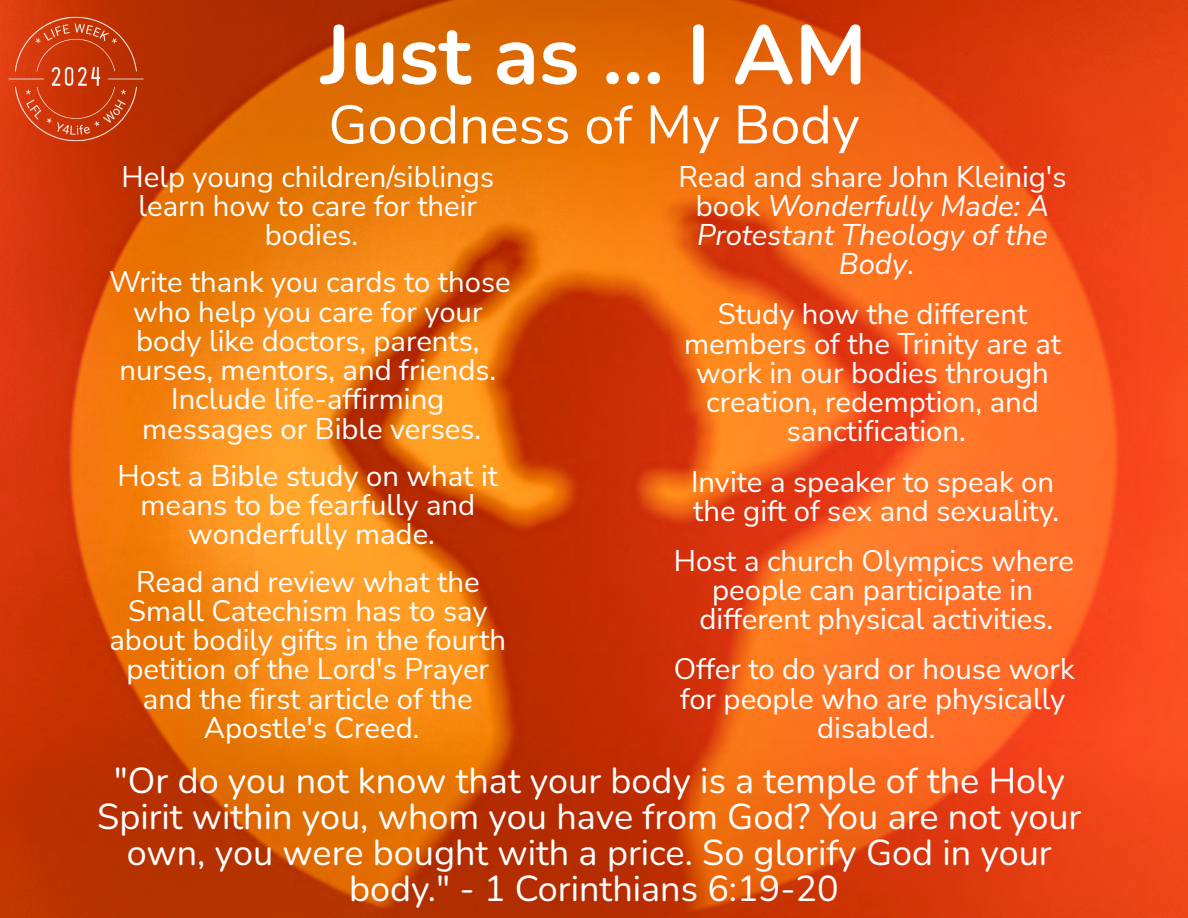
<style>
.page{position:relative;width:1188px;height:918px;background:#fff}
.page>*{position:absolute;margin:0;border:0;box-sizing:border-box;transform-origin:0 0}
.t1{font:700 83.25px "Nunito";color:#fff}
.t2{font:54px "Nunito Sans";color:#fff}
.t3{font:36px/36px "Nunito";color:#fff;text-align:center}
.t4{font:29.25px/29.2px "Nunito Sans";color:#fff;text-align:center}
.t5{font:italic 29.25px/29.2px "Nunito Sans";color:#fff;text-align:center}
.s1{font-style:normal}
</style>
<div class="page">
<img style="left:0;top:0;width:1188px;height:918px">
<img style="left:0;top:0;width:189px;height:192px">
<p class="t1" style="left:321px;top:0;width:547px">Just as ... I AM</p>
<p class="t2" style="left:328px;top:89px;width:533px">Goodness of My Body</p>
<p class="t4" style="left:122px;top:162px;width:374px">Help young children/siblings learn how to care for their bodies.</p>
<p class="t4" style="left:109px;top:268px;width:403px">Write thank you cards to those who help you care for your body like doctors, parents, nurses, mentors, and friends.<br>Include life-affirming messages or Bible verses.</p>
<p class="t4" style="left:118px;top:462px;width:382px">Host a Bible study on what it means to be fearfully and wonderfully made.</p>
<p class="t4" style="left:109px;top:567px;width:398px">Read and review what the<br>Small Catechism has to say about bodily gifts in the fourth petition of the Lord's Prayer and the first article of the<br>Apostle's Creed.</p>
<p class="t5" style="left:679px;top:162px;width:389px"><span class="s1">Read and share John Kleinig's book</span> Wonderfully Made: A<br>Protestant Theology of the<br>Body<span class="s1">.</span></p>
<p class="t4" style="left:684px;top:300px;width:379px">Study how the different members of the Trinity are at work in our bodies through creation, redemption, and sanctification.</p>
<p class="t4" style="left:691px;top:467px;width:370px;text-align:left">Invite a speaker to speak on the gift of sex and sexuality.</p>
<p class="t4" style="left:674px;top:547px;width:402px">Host a church Olympics where people can participate in different physical activities.</p>
<p class="t4" style="left:674px;top:655px;width:402px">Offer to do yard or house work for people who are physically disabled.</p>
<p class="t3" style="left:97px;top:763px;width:986px">"Or do you not know that your body is a temple of the Holy Spirit within you, whom you have from God? You are not your own, you were bought with a price. So glorify God in your body." - 1 Corinthians 6:19-20</p>
</div>
